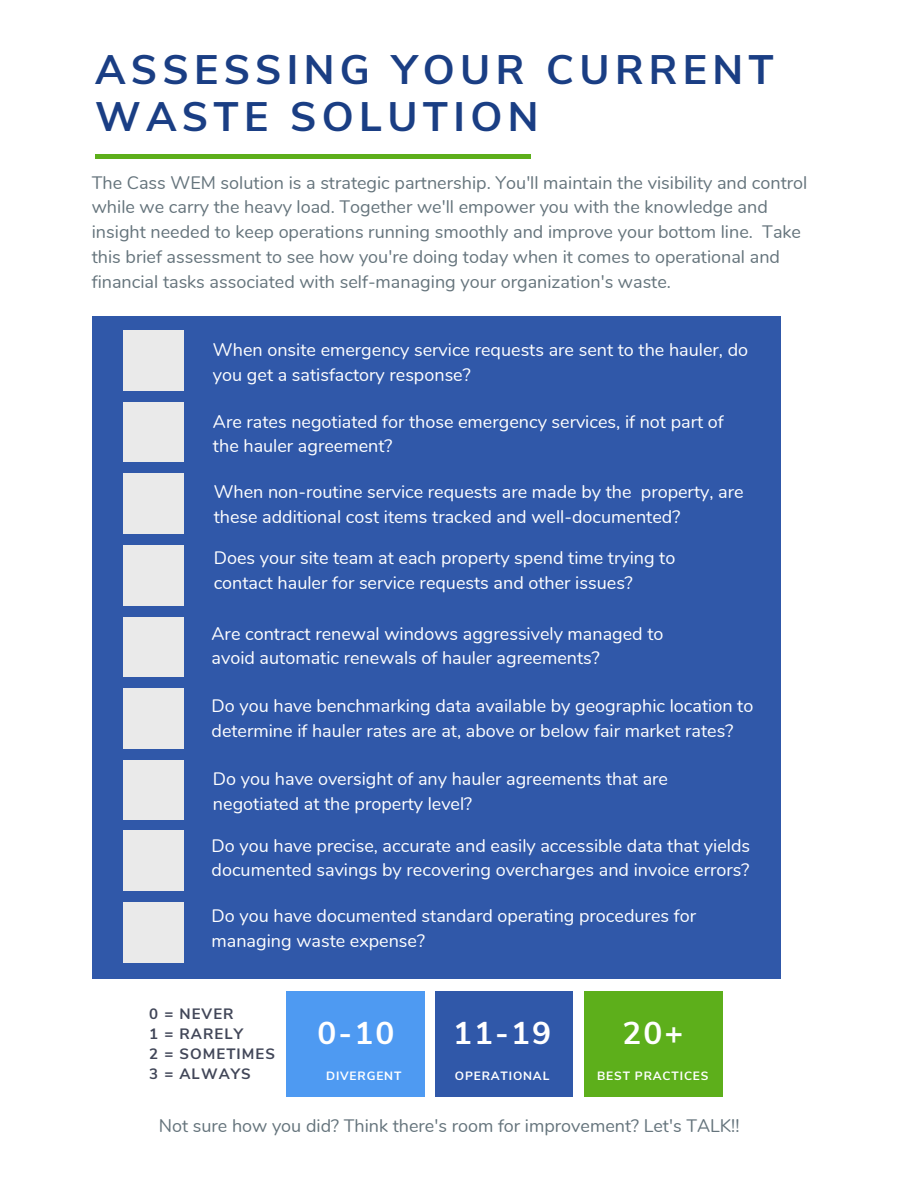
<style>
.page{position:relative;width:918px;height:1188px;background:#fff}
.page>*{position:absolute;margin:0;border:0;box-sizing:border-box;transform-origin:0 0}
.t1{font:700 41.1px/47.7px "Nunito Sans";letter-spacing:.13em;color:#1a3e84}
.t2{font:700 31.5px "Nunito Sans";letter-spacing:.07em;color:#fff}
.t3{font:18px/24.8px "Nunito";color:#fff}
.t4{font:18px/24.8px "Nunito";color:#65747c}
.t5{font:700 15px/20.1px "Nunito Sans";letter-spacing:.07em;color:#414658}
.t6{font:700 12px "Nunito Sans";letter-spacing:.07em;color:#fff}
</style>
<div class="page">
<div style="left:286px;top:991px;width:139px;height:106px;background:#4e9af2"></div>
<div style="left:436px;top:991px;width:137px;height:106px;background:#3058a9"></div>
<div style="left:584px;top:991px;width:139px;height:106px;background:#5daf1b"></div>
<div style="left:95px;top:154px;width:435px;height:5px;background:#5daf1b"></div>
<div style="left:92px;top:316px;width:688px;height:662px;background:#3058a9"></div>
<div style="left:123px;top:402px;width:61px;height:60px;background:#eaeaea"></div>
<div style="left:123px;top:330px;width:61px;height:61px;background:#eaeaea"></div>
<div style="left:123px;top:473px;width:61px;height:61px;background:#eaeaea"></div>
<div style="left:123px;top:545px;width:61px;height:61px;background:#eaeaea"></div>
<div style="left:123px;top:617px;width:61px;height:59px;background:#eaeaea"></div>
<div style="left:123px;top:688px;width:61px;height:60px;background:#eaeaea"></div>
<div style="left:123px;top:760px;width:61px;height:59px;background:#eaeaea"></div>
<div style="left:123px;top:831px;width:61px;height:60px;background:#eaeaea"></div>
<div style="left:123px;top:903px;width:61px;height:60px;background:#eaeaea"></div>
<h1 class="t1" style="left:95px;top:46px;width:680px">ASSESSING YOUR CURRENT<br>WASTE SOLUTION</h1>
<p class="t4" style="left:92px;top:170px;width:717px">The Cass WEM solution is a strategic partnership. You'll maintain the visibility and control while we carry the heavy load. Together we'll empower you with the knowledge and insight needed to keep operations running smoothly and improve your bottom line. Take this brief assessment to see how you're doing today when it comes to operational and financial tasks associated with self-managing your organization's waste.</p>
<p class="t3" style="left:213px;top:338px;width:537px">When onsite emergency service requests are sent to the hauler, do you get a satisfactory response?</p>
<p class="t3" style="left:213px;top:409px;width:512px">Are rates negotiated for those emergency services, if not part of the hauler agreement?</p>
<p class="t3" style="left:214px;top:480px;width:531px">When non-routine service requests are made by the property, are these additional cost items tracked and well-documented?</p>
<p class="t3" style="left:214px;top:546px;width:463px">Does your site team at each property spend time trying to contact hauler for service requests and other issues?</p>
<p class="t3" style="left:212px;top:621px;width:453px">Are contract renewal windows aggressively managed to avoid automatic renewals of hauler agreements?</p>
<p class="t3" style="left:212px;top:694px;width:543px">Do you have benchmarking data available by geographic location to determine if hauler rates are at, above or below fair market rates?</p>
<p class="t3" style="left:213px;top:767px;width:457px">Do you have oversight of any hauler agreements that are negotiated at the property level?</p>
<p class="t3" style="left:212px;top:833px;width:540px">Do you have precise, accurate and easily accessible data that yields documented savings by recovering overcharges and invoice errors?</p>
<p class="t3" style="left:212px;top:903px;width:486px">Do you have documented standard operating procedures for managing waste expense?</p>
<p class="t5" style="left:149px;top:1004px;width:127px">0 = NEVER<br>1 = RARELY<br>2 = SOMETIMES<br>3 = ALWAYS</p>
<h2 class="t2" style="left:317px;top:1012px;width:78px">0-10</h2>
<h2 class="t2" style="left:453px;top:1012px;width:100px">11-19</h2>
<h2 class="t2" style="left:622px;top:1012px;width:63px">20+</h2>
<p class="t6" style="left:326px;top:1068px;width:77px">DIVERGENT</p>
<p class="t6" style="left:455px;top:1068px;width:96px">OPERATIONAL</p>
<p class="t6" style="left:597px;top:1068px;width:113px">BEST PRACTICES</p>
<p class="t4" style="left:159px;top:1114px;width:582px">Not sure how you did? Think there's room for improvement? Let's TALK!!</p>
</div>
